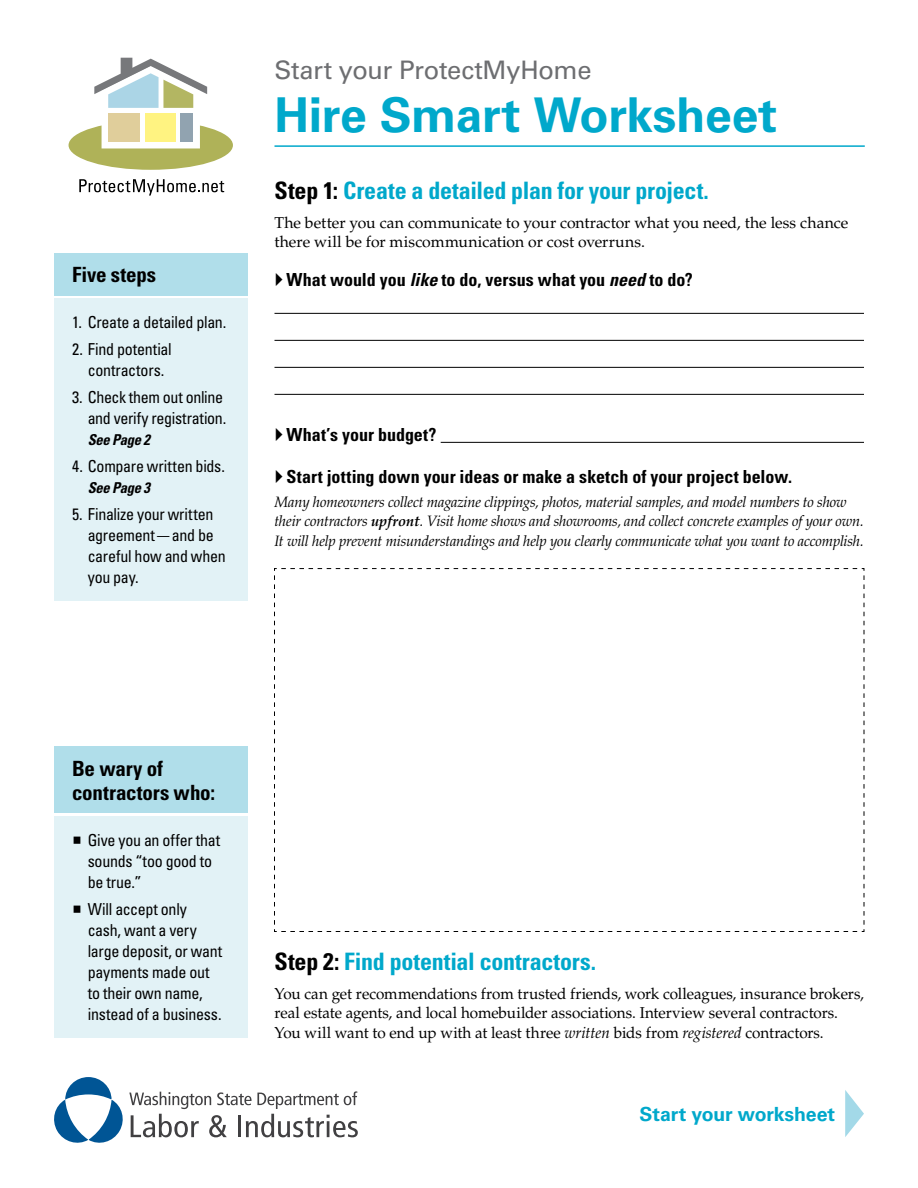
<style>
.page{position:relative;width:918px;height:1188px;background:#fff}
.page>*{position:absolute;margin:0;border:0;box-sizing:border-box;transform-origin:0 0}
.t1{font:700 48px "Univers LT Std";letter-spacing:-.01em;color:#00a8cb}
.t2{font:25.5px "Univers LT Std";letter-spacing:-.015em;color:#6d6e71}
.t3{font:700 condensed 24px "Univers LT Std";letter-spacing:-.01em;color:#00a8cb}
.t4{font:700 condensed 21px/24px "Univers LT Std";letter-spacing:-.005em;color:#000}
.t5{font:700 19.5px "Univers LT Std";letter-spacing:-.01em;color:#00a8cb}
.t6{font:700 condensed 18px "Univers LT Std";color:#000}
.t7{font:condensed 16.5px/21px "Univers LT Std";letter-spacing:-.015em;color:#000}
.t8{font:15.75px/19.5px "Palatino LT Std";letter-spacing:-.005em;color:#000}
.t9{font:italic 15px/19.5px "Palatino LT Std";letter-spacing:-.015em;color:#000}
.t10{font:italic 700 condensed 15px "Univers LT Std";letter-spacing:-.02em;color:#000}
.s1{color:#000}
.s2{font-style:italic}
.s3{font-weight:700}
</style>
<div class="page">
<hr style="left:274px;top:313px;width:590px;height:1px;background:#000">
<hr style="left:274px;top:340px;width:590px;height:1px;background:#000">
<hr style="left:274px;top:367px;width:590px;height:1px;background:#000">
<hr style="left:274px;top:394px;width:590px;height:1px;background:#000">
<hr style="left:441px;top:442px;width:423px;height:1px;background:#000">
<svg style="left:845px;top:1090px;width:19px;height:47px"></svg>
<svg style="left:54px;top:1077px;width:304px;height:66px"></svg>
<hr style="left:274px;top:145px;width:591px;height:2px;background:#00a8cb">
<div style="left:54px;top:253px;width:194px;height:42px;background:#b0deea"></div>
<div style="left:54px;top:298px;width:194px;height:303px;background:#e2f2f6"></div>
<svg style="left:79px;top:179px;width:145px;height:17px"></svg>
<div style="left:69px;top:121px;width:164px;height:49px;background:#afb258;border-radius:50%"></div>
<svg style="left:94px;top:58px;width:113px;height:90px"></svg>
<svg style="left:274px;top:568px;width:591px;height:364px"></svg>
<div style="left:54px;top:816px;width:194px;height:222px;background:#e2f2f6"></div>
<div style="left:54px;top:747px;width:194px;height:66px;background:#b0deea"></div>
<h3 class="t4" style="left:72px;top:262px;width:86px">Five steps</h3>
<p class="t7" style="left:72px;top:312px;width:156px">1. Create a detailed plan.</p>
<p class="t7" style="left:72px;top:339px;width:101px;text-align:center">2. Find potential contractors.</p>
<p class="t7" style="left:72px;top:387px;width:156px;text-align:right">3. Check them out online and verify registration.</p>
<p class="t10" style="left:88px;top:431px;width:64px">See Page 2</p>
<p class="t7" style="left:72px;top:456px;width:154px">4. Compare written bids.</p>
<p class="t10" style="left:88px;top:479px;width:64px">See Page 3</p>
<p class="t7" style="left:88px;top:504px;width:140px;text-indent:-16px">5. Finalize your written agreement — and be careful how and when you pay.</p>
<h2 class="t2" style="left:274px;top:55px;width:319px">Start your ProtectMyHome</h2>
<h1 class="t1" style="left:274px;top:87px;width:504px">Hire Smart Worksheet</h1>
<h3 class="t3" style="left:274px;top:176px;width:436px"><span class="s1">Step 1:</span> Create a detailed plan for your project.</h3>
<p class="t8" style="left:274px;top:213px;width:575px">The better you can communicate to your contractor what you need, the less chance there will be for miscommunication or cost overruns.</p>
<p class="t6" style="left:287px;top:269px;width:408px">What would you <span class="s2">like</span> to do, versus what you <span class="s2">need</span> to do?</p>
<p class="t6" style="left:287px;top:423px;width:152px">What’s your budget?</p>
<p class="t6" style="left:287px;top:465px;width:507px">Start jotting down your ideas or make a sketch of your project below.</p>
<p class="t9" style="left:274px;top:492px;width:591px">Many homeowners collect magazine clippings, photos, material samples, and model numbers to show their contractors <span class="s3">upfront</span>. Visit home shows and showrooms, and collect concrete examples of your own.<br>It will help prevent misunderstandings and help you clearly communicate what you want to accomplish.</p>
<h3 class="t4" style="left:72px;top:756px;width:145px">Be wary of contractors who:</h3>
<p class="t7" style="left:88px;top:829px;width:134px">Give you an offer that sounds “too good to be true.”</p>
<p class="t7" style="left:88px;top:898px;width:136px">Will accept only cash, want a very large deposit, or want payments made out to their own name, instead of a business.</p>
<h3 class="t3" style="left:274px;top:947px;width:323px"><span class="s1">Step 2:</span> Find potential contractors.</h3>
<p class="t8" style="left:274px;top:984px;width:591px">You can get recommendations from trusted friends, work colleagues, insurance brokers, real estate agents, and local homebuilder associations. Interview several contractors.<br>You will want to end up with at least three <span class="s2">written</span> bids from <span class="s2">registered</span> contractors.</p>
<p class="t5" style="left:640px;top:1102px;width:197px">Start your worksheet</p>
</div>
